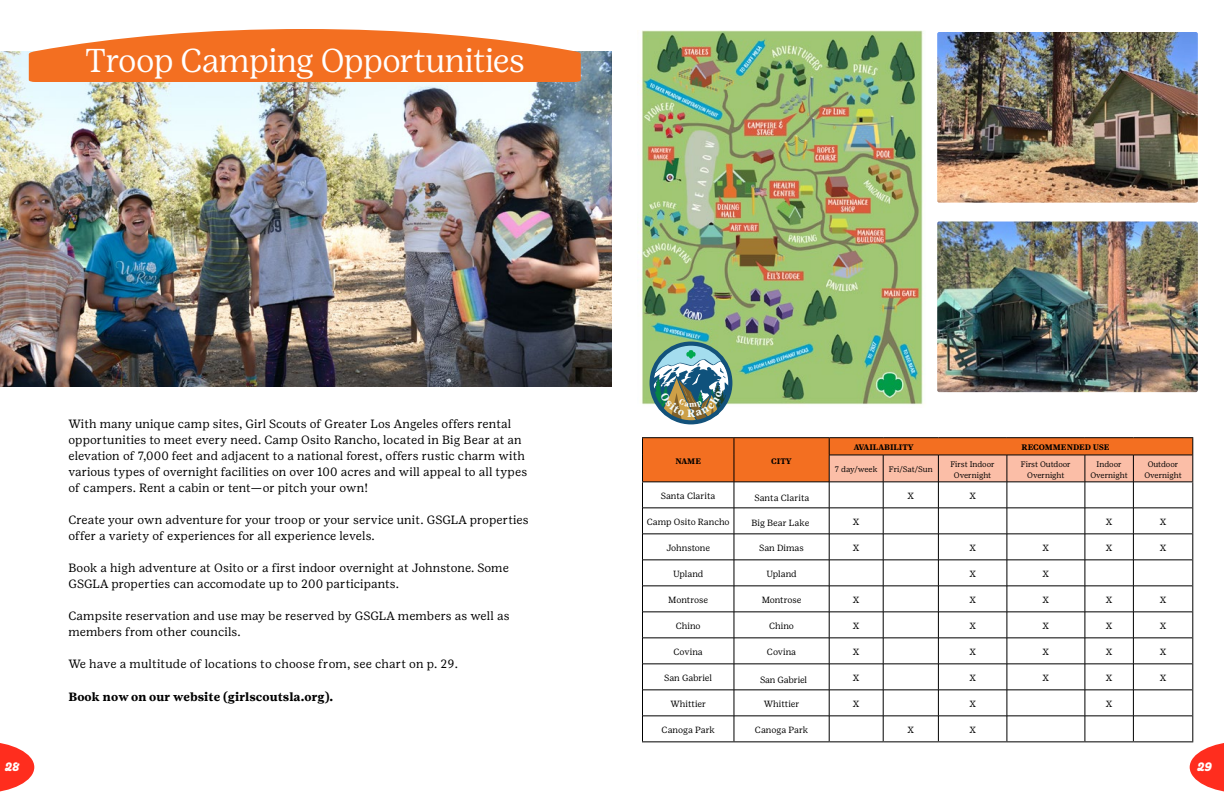
<style>
.page{position:relative;width:1224px;height:792px;background:#fff}
.page>*{position:absolute;margin:0;border:0;box-sizing:border-box;transform-origin:0 0}
.t1{font:300 33px "Girl Scout Display";color:#fff}
.t2{font:italic 700 12.9px "Giulia";color:#fff}
.t3{font:12px/16px "Girl Scout Text";letter-spacing:.01em;color:#000}
.t4{font:700 12px "Girl Scout Text";color:#000}
.t5{font:700 10.7px "Girl Scout Text";color:#f0f9fa}
.t6{font:9px "Girl Scout Text";color:#000}
.t7{font:9px "Girl Scout Text";letter-spacing:-.02em;color:#000}
.t8{font:8px/11px "Girl Scout Text";letter-spacing:-.01em;color:#000;text-align:center}
.t9{font:700 8px "Girl Scout Text";color:#000}
</style>
<div class="page">
<img style="left:0;top:52px;width:612px;height:335px">
<img style="left:640px;top:30px;width:283px;height:375px">
<div style="left:650px;top:342px;width:82px;height:82px;border:4px solid #13527b;border-radius:50%"></div>
<svg style="left:29px;top:29px;width:552px;height:53px;background:#f48340"></svg>
<svg style="left:0;top:743px;width:34px;height:49px"></svg>
<hr style="left:642px;top:437px;width:92px;height:1px;background:#000">
<hr style="left:734px;top:437px;width:95px;height:1px;background:#000">
<hr style="left:829px;top:437px;width:54px;height:1px;background:#000">
<hr style="left:883px;top:437px;width:55px;height:1px;background:#000">
<hr style="left:938px;top:437px;width:69px;height:1px;background:#000">
<hr style="left:1007px;top:437px;width:78px;height:1px;background:#000">
<hr style="left:1085px;top:437px;width:48px;height:1px;background:#000">
<hr style="left:1133px;top:437px;width:60px;height:1px;background:#000">
<svg style="left:642px;top:438px;width:582px;height:354px"></svg>
<hr style="left:642px;top:741px;width:92px;height:1px;background:#000">
<hr style="left:734px;top:741px;width:95px;height:1px;background:#000">
<hr style="left:829px;top:741px;width:54px;height:1px;background:#000">
<hr style="left:883px;top:741px;width:55px;height:1px;background:#000">
<hr style="left:938px;top:741px;width:69px;height:1px;background:#000">
<hr style="left:1007px;top:741px;width:78px;height:1px;background:#000">
<hr style="left:1085px;top:741px;width:48px;height:1px;background:#000">
<hr style="left:1133px;top:741px;width:60px;height:1px;background:#000">
<img style="left:937px;top:32px;width:261px;height:171px">
<img style="left:937px;top:222px;width:261px;height:170px">
<svg style="left:650px;top:350px;width:82px;height:73px"></svg>
<h1 class="t1" style="left:85px;top:40px;width:441px">Troop Camping Opportunities</h1>
<p class="t3" style="left:68px;top:416px;width:460px">With many unique camp sites, Girl Scouts of Greater Los Angeles offers rental opportunities to meet every need. Camp Osito Rancho, located in Big Bear at an elevation of 7,000 feet and adjacent to a national forest, offers rustic charm with various types of overnight facilities on over 100 acres and will appeal to all types of campers. Rent a cabin or tent—or pitch your own!</p>
<p class="t3" style="left:68px;top:512px;width:462px">Create your own adventure for your troop or your service unit. GSGLA properties offer a variety of experiences for all experience levels.</p>
<p class="t3" style="left:68px;top:560px;width:442px">Book a high adventure at Osito or a first indoor overnight at Johnstone. Some<br>GSGLA properties can accomodate up to 200 participants.</p>
<p class="t3" style="left:68px;top:608px;width:443px">Campsite reservation and use may be reserved by GSGLA members as well as members from other councils.</p>
<p class="t3" style="left:68px;top:656px;width:391px">We have a multitude of locations to choose from, see chart on p. 29.</p>
<p class="t4" style="left:68px;top:689px;width:267px">Book now on our website (girlscoutsla.org).</p>
<p class="t5" style="left:687px;top:406px;width:10px">R</p>
<p class="t9" style="left:675px;top:456px;width:27px">NAME</p>
<p class="t9" style="left:771px;top:456px;width:22px">CITY</p>
<p class="t9" style="left:854px;top:442px;width:62px">AVAILABILITY</p>
<p class="t9" style="left:1022px;top:442px;width:90px">RECOMMENDED USE</p>
<p class="t8" style="left:835px;top:464px;width:44px">7 day/week</p>
<p class="t8" style="left:889px;top:464px;width:45px">Fri/Sat/Sun</p>
<p class="t8" style="left:950px;top:458px;width:46px">First Indoor<br>Overnight</p>
<p class="t8" style="left:1021px;top:458px;width:52px">First Outdoor<br>Overnight</p>
<p class="t8" style="left:1090px;top:458px;width:39px">Indoor<br>Overnight</p>
<p class="t8" style="left:1144px;top:458px;width:39px">Outdoor<br>Overnight</p>
<p class="t6" style="left:661px;top:490px;width:56px">Santa Clarita</p>
<p class="t6" style="left:754px;top:492px;width:57px">Santa Clarita</p>
<p class="t6" style="left:908px;top:490px;width:8px">X</p>
<p class="t6" style="left:969px;top:490px;width:8px">X</p>
<p class="t6" style="left:647px;top:516px;width:84px">Camp Osito Rancho</p>
<p class="t6" style="left:751px;top:517px;width:60px">Big Bear Lake</p>
<p class="t6" style="left:853px;top:516px;width:8px">X</p>
<p class="t6" style="left:1106px;top:516px;width:8px">X</p>
<p class="t6" style="left:1160px;top:516px;width:8px">X</p>
<p class="t7" style="left:666px;top:542px;width:45px">Johnstone</p>
<p class="t6" style="left:759px;top:542px;width:46px">San Dimas</p>
<p class="t6" style="left:853px;top:542px;width:8px">X</p>
<p class="t6" style="left:969px;top:542px;width:8px">X</p>
<p class="t6" style="left:1043px;top:542px;width:8px">X</p>
<p class="t6" style="left:1106px;top:542px;width:8px">X</p>
<p class="t6" style="left:1160px;top:542px;width:8px">X</p>
<p class="t6" style="left:673px;top:568px;width:32px">Upland</p>
<p class="t6" style="left:766px;top:568px;width:32px">Upland</p>
<p class="t6" style="left:969px;top:568px;width:8px">X</p>
<p class="t6" style="left:1043px;top:568px;width:8px">X</p>
<p class="t7" style="left:668px;top:594px;width:41px">Montrose</p>
<p class="t7" style="left:762px;top:594px;width:41px">Montrose</p>
<p class="t6" style="left:853px;top:594px;width:8px">X</p>
<p class="t6" style="left:969px;top:594px;width:8px">X</p>
<p class="t6" style="left:1043px;top:594px;width:8px">X</p>
<p class="t6" style="left:1106px;top:594px;width:8px">X</p>
<p class="t6" style="left:1160px;top:594px;width:8px">X</p>
<p class="t6" style="left:676px;top:620px;width:26px">Chino</p>
<p class="t6" style="left:769px;top:620px;width:26px">Chino</p>
<p class="t6" style="left:853px;top:620px;width:8px">X</p>
<p class="t6" style="left:969px;top:620px;width:8px">X</p>
<p class="t6" style="left:1043px;top:620px;width:8px">X</p>
<p class="t6" style="left:1106px;top:620px;width:8px">X</p>
<p class="t6" style="left:1160px;top:620px;width:8px">X</p>
<p class="t6" style="left:674px;top:646px;width:31px">Covina</p>
<p class="t6" style="left:767px;top:646px;width:31px">Covina</p>
<p class="t6" style="left:853px;top:646px;width:8px">X</p>
<p class="t6" style="left:969px;top:646px;width:8px">X</p>
<p class="t6" style="left:1043px;top:646px;width:8px">X</p>
<p class="t6" style="left:1106px;top:646px;width:8px">X</p>
<p class="t6" style="left:1160px;top:646px;width:8px">X</p>
<p class="t7" style="left:664px;top:672px;width:49px">San Gabriel</p>
<p class="t7" style="left:760px;top:674px;width:49px">San Gabriel</p>
<p class="t6" style="left:853px;top:673px;width:8px">X</p>
<p class="t6" style="left:969px;top:673px;width:8px">X</p>
<p class="t6" style="left:1043px;top:673px;width:8px">X</p>
<p class="t6" style="left:1106px;top:673px;width:8px">X</p>
<p class="t6" style="left:1160px;top:673px;width:8px">X</p>
<p class="t6" style="left:670px;top:699px;width:37px">Whittier</p>
<p class="t6" style="left:764px;top:699px;width:37px">Whittier</p>
<p class="t6" style="left:853px;top:699px;width:8px">X</p>
<p class="t6" style="left:969px;top:699px;width:8px">X</p>
<p class="t6" style="left:1106px;top:699px;width:8px">X</p>
<p class="t6" style="left:662px;top:725px;width:55px">Canoga Park</p>
<p class="t6" style="left:755px;top:725px;width:55px">Canoga Park</p>
<p class="t6" style="left:908px;top:725px;width:8px">X</p>
<p class="t6" style="left:969px;top:725px;width:8px">X</p>
<p class="t2" style="left:5px;top:758px;width:16px">28</p>
<p class="t2" style="left:1197px;top:758px;width:16px">29</p>
</div>
